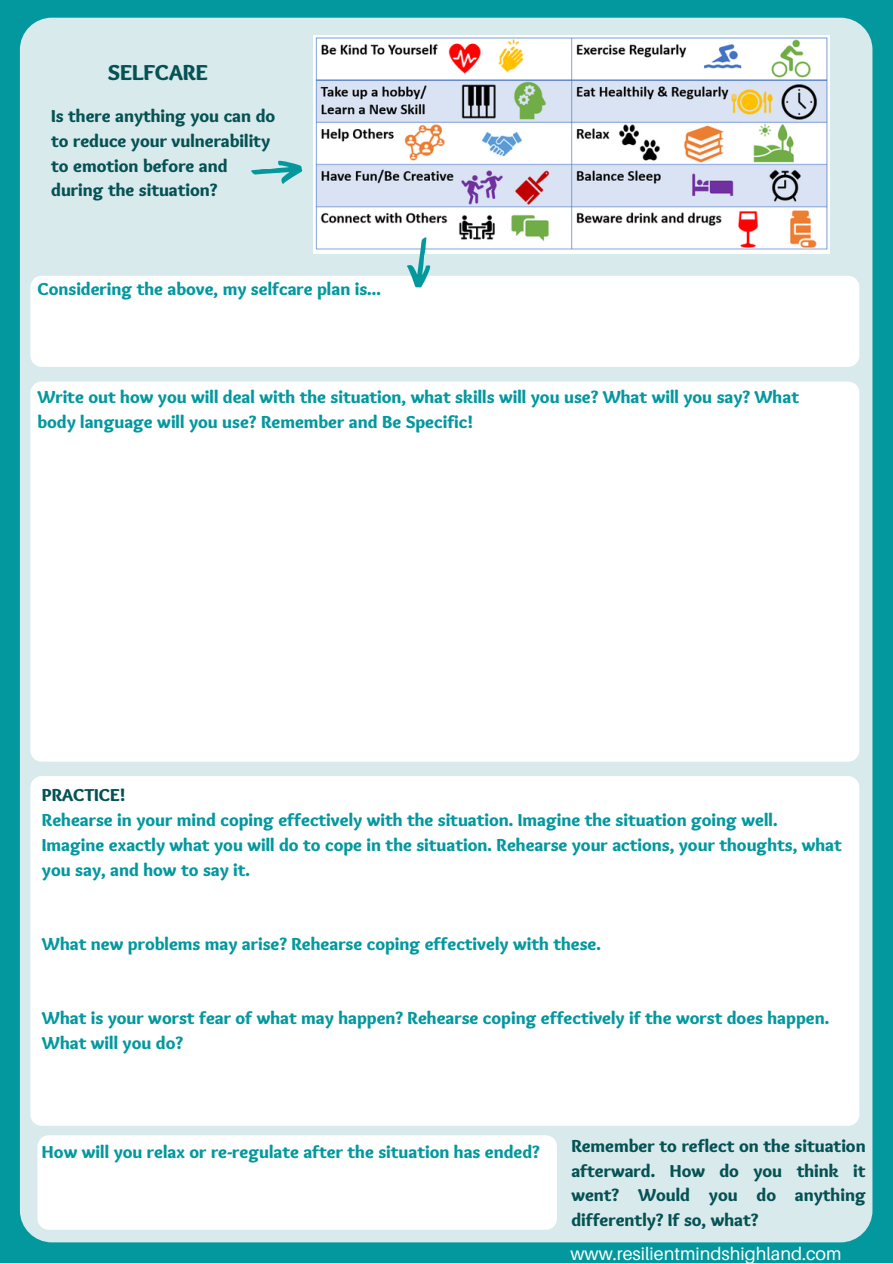
<style>
.page{position:relative;width:893px;height:1264px;background:#fff}
.page>*{position:absolute;margin:0;border:0;box-sizing:border-box;transform-origin:0 0}
.t1{font:900 22.5px "Sukar";color:#055154}
.t2{font:900 18px/24.8px "Sukar";color:#03989e}
.t3{font:900 18px/24.8px "Sukar";color:#055154}
.t4{font:18px "Aileron";color:#fff}
</style>
<div class="page">
<div style="left:0;top:0;width:892px;height:1262px;background:#03989e"></div>
<div style="left:20px;top:18px;width:852px;height:1224px;background:#d8eaeb;border-radius:32px"></div>
<img style="left:314px;top:36px;width:515px;height:218px">
<div style="left:30px;top:276px;width:829px;height:91px;background:#fff;border-radius:11px"></div>
<svg style="left:251px;top:160px;width:51px;height:24px"></svg>
<svg style="left:403px;top:234px;width:33px;height:54px"></svg>
<div style="left:30px;top:381px;width:829px;height:380px;background:#fff;border-radius:11px"></div>
<div style="left:37px;top:1135px;width:520px;height:94px;background:#fff;border-radius:11px"></div>
<div style="left:30px;top:776px;width:829px;height:349px;background:#fff;border-radius:11px"></div>
<p class="t1" style="left:108px;top:60px;width:102px">SELFCARE</p>
<p class="t3" style="left:51px;top:105px;width:225px">Is there anything you can do to reduce your vulnerability to emotion before and during the situation?</p>
<p class="t2" style="left:37px;top:278px;width:345px">Considering the above, my selfcare plan is...</p>
<p class="t2" style="left:37px;top:386px;width:763px">Write out how you will deal with the situation, what skills will you use? What will you say? What body language will you use? Remember and Be Specific!</p>
<p class="t3" style="left:42px;top:784px;width:85px">PRACTICE!</p>
<p class="t2" style="left:42px;top:809px;width:801px">Rehearse in your mind coping effectively with the situation. Imagine the situation going well.<br>Imagine exactly what you will do to cope in the situation. Rehearse your actions, your thoughts, what you say, and how to say it.</p>
<p class="t2" style="left:42px;top:933px;width:560px">What new problems may arise? Rehearse coping effectively with these.</p>
<p class="t2" style="left:42px;top:1007px;width:788px">What is your worst fear of what may happen? Rehearse coping effectively if the worst does happen.<br>What will you do?</p>
<p class="t2" style="left:42px;top:1141px;width:499px">How will you relax or re-regulate after the situation has ended?</p>
<p class="t3" style="left:571px;top:1135px;width:296px;text-align:justify">Remember to reflect on the situation afterward. How do you think it went? Would you do anything differently? If so, what?</p>
<p class="t4" style="left:570px;top:1242px;width:272px">www.resilientmindshighland.com</p>
</div>
